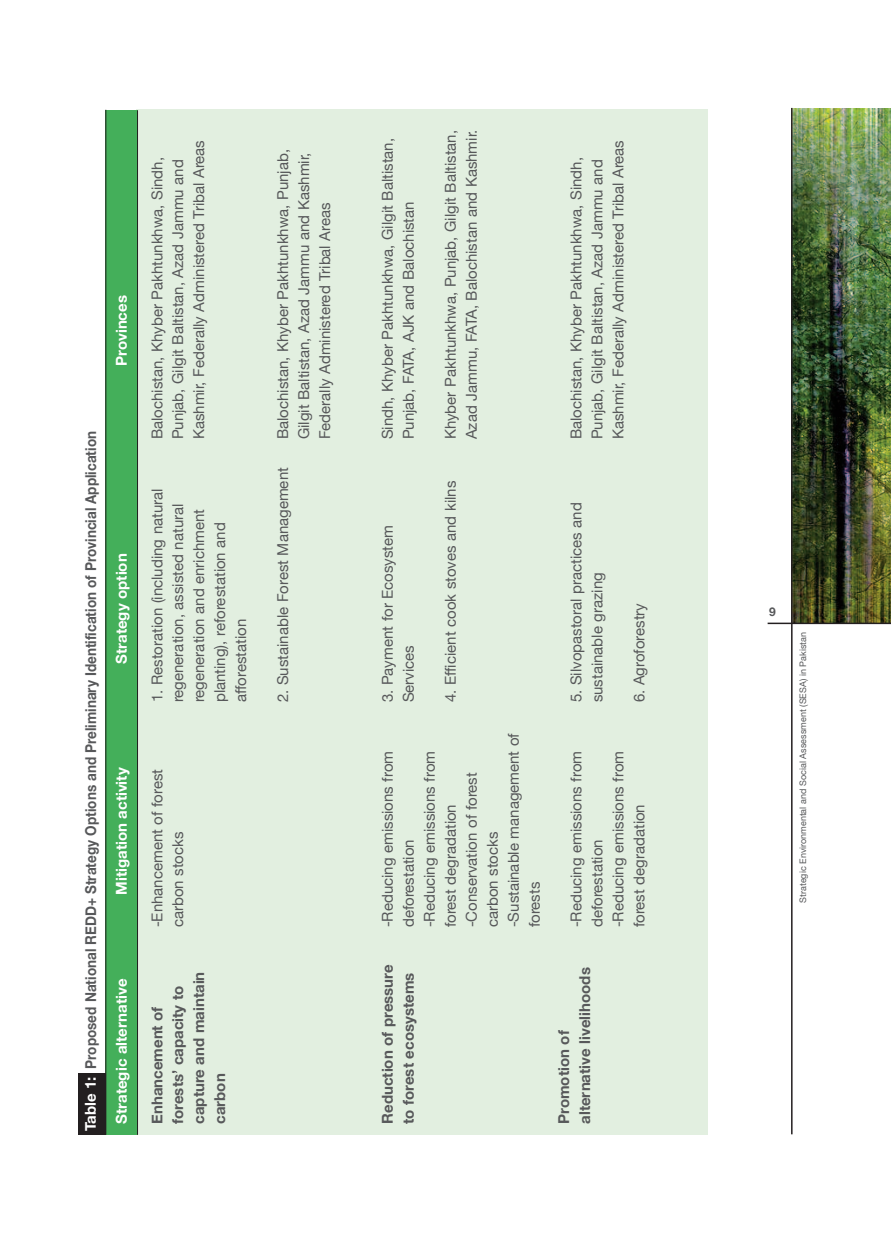
<style>
.page{position:relative;width:891px;height:1242px;background:#fff}
.page>*{position:absolute;margin:0;border:0;box-sizing:border-box;transform-origin:0 0}
.t1{font:15px/21px "Helvetica Neue";color:#57585a}
.t2{font:700 15px/21px "Helvetica Neue";color:#57585a}
.t3{font:700 15px "Helvetica Neue";color:#57585a;scale:.9 1}
.t4{font:700 15px "Helvetica Neue";color:#fff}
.t5{font:700 12px "Helvetica Neue";color:#57585a}
.t6{font:9px "Helvetica Neue";color:#57585a}
</style>
<div class="page">
<img style="left:793px;top:108px;width:98px;height:515px">
<hr style="left:791px;top:108px;width:2px;height:1026px;background:#231f20">
<hr style="left:768px;top:623px;width:123px;height:1px;background:#231f20">
<div style="left:136px;top:109px;width:572px;height:1026px;background:#e2efe0"></div>
<div style="left:105px;top:110px;width:33px;height:1025px;background:#44af5a"></div>
<hr style="left:105px;top:110px;width:1px;height:1025px;background:#231f20">
<hr style="left:137px;top:110px;width:1px;height:1025px;background:#231f20">
<div style="left:78px;top:1074px;width:27px;height:61px;background:#231f20"></div>
<p class="t4" style="left:112px;top:366px;width:72px;rotate:-90deg">Provinces</p>
<p class="t3" style="left:81px;top:1069px;width:710px;rotate:-90deg">Proposed National REDD+ Strategy Options and Preliminary Identification of Provincial Application</p>
<p class="t4" style="left:81px;top:1131px;width:56px;rotate:-90deg">Table 1:</p>
<p class="t4" style="left:112px;top:664px;width:112px;rotate:-90deg">Strategy option</p>
<p class="t4" style="left:112px;top:895px;width:129px;rotate:-90deg">Mitigation activity</p>
<p class="t4" style="left:112px;top:1124px;width:147px;rotate:-90deg">Strategic alternative</p>
<p class="t1" style="left:146px;top:439px;width:301px;rotate:-90deg">Balochistan, Khyber Pakhtunkhwa, Sindh,<br>Punjab, Gilgit Baltistan, Azad Jammu and<br>Kashmir, Federally Administered Tribal Areas</p>
<p class="t1" style="left:272px;top:439px;width:292px;rotate:-90deg">Balochistan, Khyber Pakhtunkhwa, Punjab,<br>Gilgit Baltistan, Azad Jammu and Kashmir,<br>Federally Administered Tribal Areas</p>
<p class="t1" style="left:377px;top:439px;width:303px;rotate:-90deg">Sindh, Khyber Pakhtunkhwa, Gilgit Baltistan,<br>Punjab, FATA, AJK and Balochistan</p>
<p class="t1" style="left:440px;top:439px;width:311px;rotate:-90deg">Khyber Pakhtunkhwa, Punjab, Gilgit Baltistan,<br>Azad Jammu, FATA, Balochistan and Kashmir.</p>
<p class="t1" style="left:566px;top:439px;width:301px;rotate:-90deg">Balochistan, Khyber Pakhtunkhwa, Sindh,<br>Punjab, Gilgit Baltistan, Azad Jammu and<br>Kashmir, Federally Administered Tribal Areas</p>
<p class="t1" style="left:146px;top:702px;width:215px;rotate:-90deg">1. Restoration (including natural regeneration, assisted natural regeneration and enrichment planting), reforestation and afforestation</p>
<p class="t1" style="left:146px;top:927px;width:160px;rotate:-90deg">-Enhancement of forest carbon stocks</p>
<p class="t1" style="left:272px;top:702px;width:236px;rotate:-90deg">2. Sustainable Forest Management</p>
<p class="t1" style="left:377px;top:702px;width:179px;rotate:-90deg">3. Payment for Ecosystem<br>Services</p>
<p class="t1" style="left:440px;top:702px;width:223px;rotate:-90deg">4. Efficient cook stoves and kilns</p>
<p class="t1" style="left:377px;top:927px;width:196px;rotate:-90deg">-Reducing emissions from deforestation<br>-Reducing emissions from forest degradation -Conservation of forest carbon stocks<br>-Sustainable management of forests</p>
<p class="t1" style="left:566px;top:702px;width:201px;rotate:-90deg">5. Silvopastoral practices and sustainable grazing</p>
<p class="t1" style="left:629px;top:702px;width:101px;rotate:-90deg">6. Agroforestry</p>
<p class="t1" style="left:566px;top:927px;width:178px;rotate:-90deg">-Reducing emissions from deforestation<br>-Reducing emissions from forest degradation</p>
<p class="t2" style="left:146px;top:1124px;width:154px;rotate:-90deg">Enhancement of forests’ capacity to capture and maintain carbon</p>
<p class="t2" style="left:377px;top:1124px;width:161px;rotate:-90deg">Reduction of pressure to forest ecosystems</p>
<p class="t2" style="left:553px;top:1124px;width:158px;rotate:-90deg">Promotion of alternative livelihoods</p>
<p class="t5" style="left:769px;top:604px;width:8px">9</p>
<p class="t6" style="left:797px;top:903px;width:272px;rotate:-90deg">Strategic Environmental and Social Assessment (SESA) in Pakistan</p>
</div>
